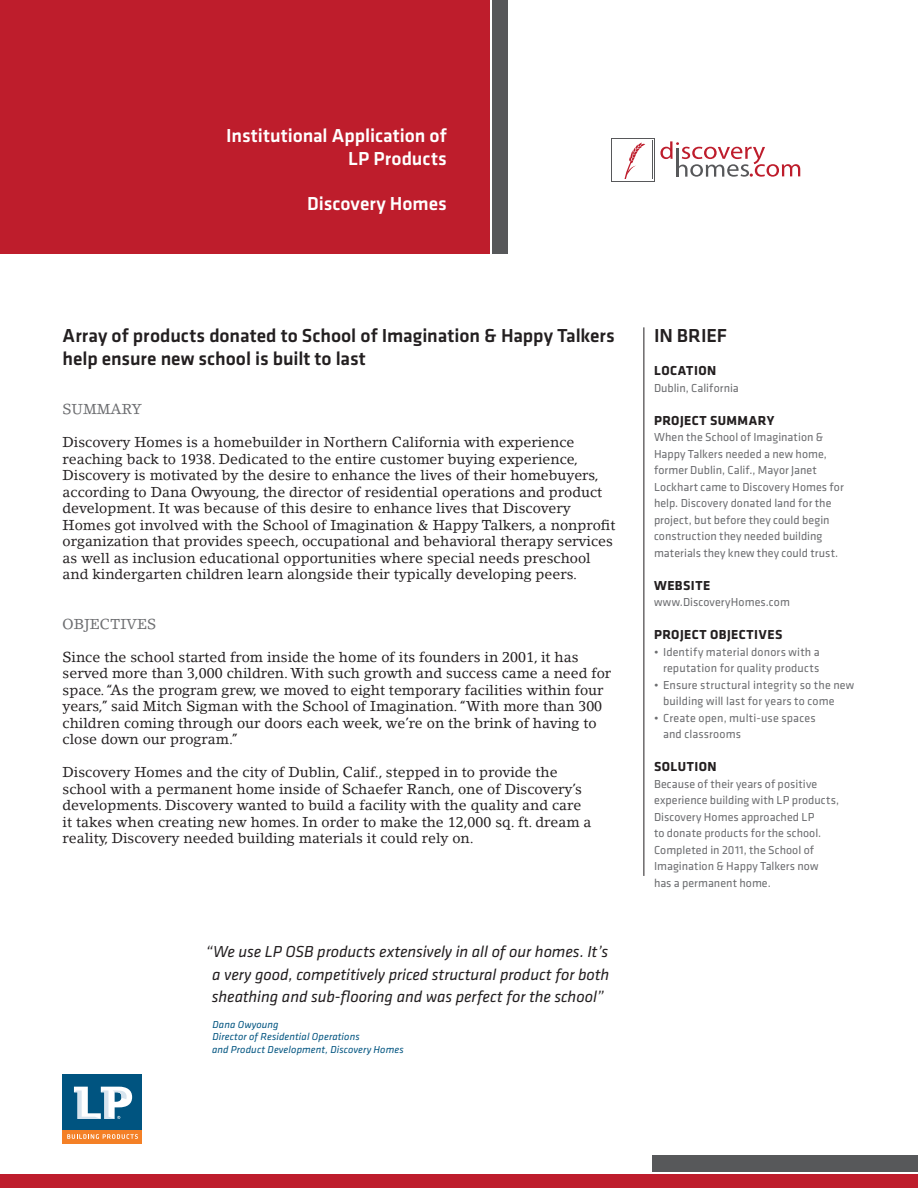
<style>
.page{position:relative;width:918px;height:1188px;background:#fff}
.page>*{position:absolute;margin:0;border:0;box-sizing:border-box;transform-origin:0 0}
.t1{font:500 19.5px/22.5px "Klavika";letter-spacing:-.005em;color:#231f20}
.t2{font:500 19.5px/22.5px "Klavika";color:#fff;text-align:right}
.t3{font:italic 16.5px/22.5px "Klavika";letter-spacing:-.005em;color:#231f20;text-align:center}
.t4{font:14.25px/16.5px "Lino Letter Std";color:#231f20}
.t5{font:14.25px "Lino Letter Std";color:#6c6d70}
.t6{font:700 13.5px "Klavika";letter-spacing:.035em;color:#231f20}
.t7{font:12px/16.5px "Klavika";letter-spacing:.005em;color:#6c6d70}
.t8{font:italic 10.5px/12.6px "Klavika";letter-spacing:.015em;color:#005480}
</style>
<div class="page">
<div style="left:0;top:0;width:489px;height:254px;background:#be1d2c"></div>
<div style="left:0;top:1174px;width:918px;height:14px;background:#be1d2c"></div>
<div style="left:63px;top:1130px;width:79px;height:13px;background:#f48026"></div>
<svg style="left:67px;top:1134px;width:71px;height:5px"></svg>
<div style="left:63px;top:1074px;width:79px;height:56px;background:#005480"></div>
<svg style="left:74px;top:1087px;width:58px;height:32px"></svg>
<div style="left:492px;top:0;width:15px;height:254px;background:#57585a"></div>
<div style="left:652px;top:1155px;width:266px;height:17px;background:#57585a"></div>
<hr style="left:644px;top:327px;width:1px;height:549px;background:#231f20">
<svg style="left:652px;top:140px;width:1px;height:39px"></svg>
<svg style="left:624px;top:143px;width:21px;height:36px"></svg>
<svg style="left:660px;top:141px;width:140px;height:36px"></svg>
<h1 class="t2" style="left:226px;top:125px;width:222px">Institutional Application of<br>LP Products</h1>
<h1 class="t2" style="left:307px;top:192px;width:141px">Discovery Homes</h1>
<h1 class="t1" style="left:63px;top:325px;width:554px">Array of products donated to School of Imagination &amp; Happy Talkers help ensure new school is built to last</h1>
<p class="t5" style="left:63px;top:400px;width:81px">SUMMARY</p>
<p class="t4" style="left:63px;top:434px;width:554px">Discovery Homes is a homebuilder in Northern California with experience reaching back to 1938. Dedicated to the entire customer buying experience, Discovery is motivated by the desire to enhance the lives of their homebuyers, according to Dana Owyoung, the director of residential operations and product development. It was because of this desire to enhance lives that Discovery Homes got involved with the School of Imagination &amp; Happy Talkers, a nonprofit organization that provides speech, occupational and behavioral therapy services as well as inclusion educational opportunities where special needs preschool and kindergarten children learn alongside their typically developing peers.</p>
<p class="t5" style="left:63px;top:615px;width:95px">OBJECTIVES</p>
<p class="t4" style="left:63px;top:648px;width:550px">Since the school started from inside the home of its founders in 2001, it has served more than 3,000 children. With such growth and success came a need for space. “As the program grew, we moved to eight temporary facilities within four years,” said Mitch Sigman with the School of Imagination. “With more than 300 children coming through our doors each week, we’re on the brink of having to close down our program.”</p>
<p class="t4" style="left:63px;top:764px;width:530px">Discovery Homes and the city of Dublin, Calif., stepped in to provide the school with a permanent home inside of Schaefer Ranch, one of Discovery’s developments. Discovery wanted to build a facility with the quality and care it takes when creating new homes. In order to make the 12,000 sq. ft. dream a reality, Discovery needed building materials it could rely on.</p>
<p class="t3" style="left:206px;top:941px;width:405px">“We use LP OSB products extensively in all of our homes. It’s a very good, competitively priced structural product for both sheathing and sub-flooring and was perfect for the school”</p>
<p class="t8" style="left:212px;top:1018px;width:193px">Dana Owyoung<br>Director of Residential Operations<br>and Product Development, Discovery Homes</p>
<h1 class="t1" style="left:654px;top:325px;width:75px">IN BRIEF</h1>
<p class="t6" style="left:654px;top:363px;width:64px">LOCATION</p>
<p class="t7" style="left:654px;top:379px;width:86px">Dublin, California</p>
<p class="t6" style="left:654px;top:413px;width:122px">PROJECT SUMMARY</p>
<p class="t7" style="left:654px;top:429px;width:191px">When the School of Imagination &amp; Happy Talkers needed a new home, former Dublin, Calif., Mayor Janet Lockhart came to Discovery Homes for help. Discovery donated land for the project, but before they could begin construction they needed building materials they knew they could trust.</p>
<p class="t6" style="left:654px;top:578px;width:58px">WEBSITE</p>
<p class="t7" style="left:654px;top:594px;width:137px">www.DiscoveryHomes.com</p>
<p class="t6" style="left:654px;top:627px;width:130px">PROJECT OBJECTIVES</p>
<p class="t7" style="left:654px;top:643px;width:167px;text-align:right">• Identify material donors with a reputation for quality products</p>
<p class="t7" style="left:663px;top:676px;width:193px;text-indent:-9px">• Ensure structural integrity so the new building will last for years to come</p>
<p class="t7" style="left:663px;top:709px;width:154px;text-indent:-9px">• Create open, multi-use spaces and classrooms</p>
<p class="t6" style="left:654px;top:759px;width:64px">SOLUTION</p>
<p class="t7" style="left:654px;top:775px;width:187px">Because of their years of positive experience building with LP products,<br>Discovery Homes approached LP<br>to donate products for the school.<br>Completed in 2011, the School of<br>Imagination &amp; Happy Talkers now<br>has a permanent home.</p>
</div>
